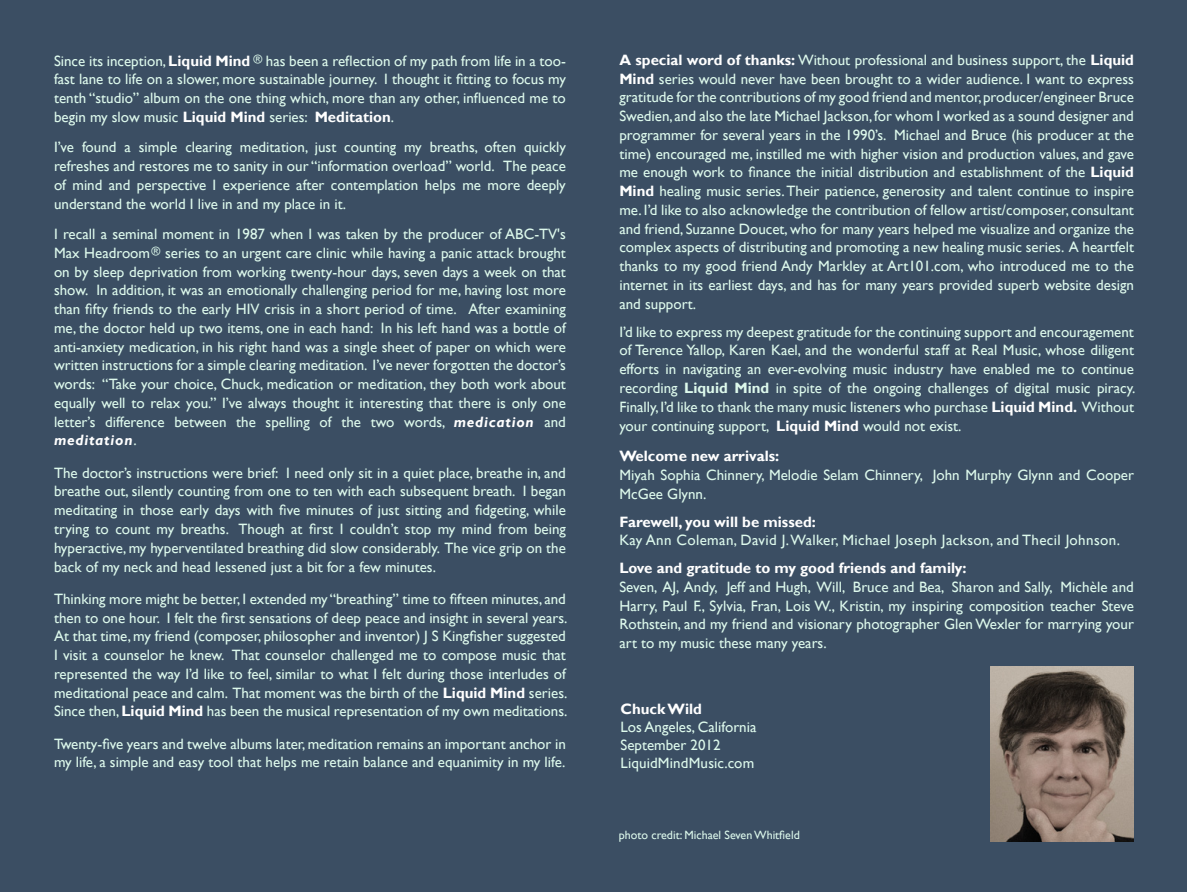
<style>
.page{position:relative;width:1188px;height:893px;background:#fff}
.page>*{position:absolute;margin:0;border:0;box-sizing:border-box;transform-origin:0 0}
.t1{font:15px/18.8px "Gill Sans";color:#ddf9ec;text-align:justify}
.t2{font:700 15px "Gill Sans";color:#fff}
.t3{font:15px "Gill Sans";letter-spacing:.025em;color:#ddf9ec}
.t4{font:12px "Gill Sans";color:#ddf9ec}
.s1{font-weight:700;color:#fff}
.s2{font-weight:700;font-style:italic;color:#fff}
.s3{font-weight:700}
</style>
<div class="page">
<div style="left:1px;top:1px;width:1186px;height:891px;background:#3b4e63"></div>
<img style="left:991px;top:666px;width:143px;height:175px">
<p class="t1" style="left:54px;top:51px;width:513px">Since its inception, <span class="s1">Liquid Mind</span> <sup>®</sup> has been a reflection of my path from life in a too&shy;fast lane to life on a slower, more sustainable journey. I thought it fitting to focus my tenth “studio” album on the one thing which, more than any other, influenced me to begin my slow music <span class="s1">Liquid Mind</span> series: <span class="s1">Meditation</span>.</p>
<p class="t1" style="left:54px;top:138px;width:513px">I’ve found a simple clearing meditation, just counting my breaths, often quickly refreshes and restores me to sanity in our “information overload” world. The peace of mind and perspective I experience after contemplation helps me more deeply understand the world I live in and my place in it.</p>
<p class="t1" style="left:54px;top:225px;width:513px">I recall a seminal moment in 1987 when I was taken by the producer of ABC-TV's Max Headroom<sup>®</sup> series to an urgent care clinic while having a panic attack brought on by sleep deprivation from working twenty-hour days, seven days a week on that show. In addition, it was an emotionally challenging period for me, having lost more than fifty friends to the early HIV crisis in a short period of time. After examining me, the doctor held up two items, one in each hand: In his left hand was a bottle of anti-anxiety medication, in his right hand was a single sheet of paper on which were written instructions for a simple clearing meditation. I’ve never forgotten the doctor’s words: “Take your choice, Chuck, medication or meditation, they both work about equally well to relax you.” I’ve always thought it interesting that there is only one letter’s difference between the spelling of the two words, <span class="s2">medication</span> and <span class="s2">meditation</span>.</p>
<p class="t1" style="left:54px;top:463px;width:513px">The doctor’s instructions were brief: I need only sit in a quiet place, breathe in, and breathe out, silently counting from one to ten with each subsequent breath. I began meditating in those early days with five minutes of just sitting and fidgeting, while trying to count my breaths. Though at first I couldn’t stop my mind from being hyperactive, my hyperventilated breathing did slow considerably. The vice grip on the back of my neck and head lessened just a bit for a few minutes.</p>
<p class="t1" style="left:54px;top:589px;width:515px">Thinking more might be better, I extended my “breathing” time to fifteen minutes, and then to one hour. I felt the first sensations of deep peace and insight in several years.<br>At that time, my friend (composer, philosopher and inventor) J S Kingfisher suggested I visit a counselor he knew. That counselor challenged me to compose music that represented the way I’d like to feel, similar to what I felt during those interludes of meditational peace and calm. That moment was the birth of the <span class="s1">Liquid Mind</span> series.<br>Since then, <span class="s1">Liquid Mind</span> has been the musical representation of my own meditations.</p>
<p class="t1" style="left:54px;top:734px;width:513px">Twenty-five years and twelve albums later, meditation remains an important anchor in my life, a simple and easy tool that helps me retain balance and equanimity in my life.</p>
<p class="t1" style="left:619px;top:51px;width:516px"><span class="s1">A special word of thanks:</span> Without professional and business support, the <span class="s1">Liquid Mind</span> series would never have been brought to a wider audience. I want to express gratitude for the contributions of my good friend and mentor, producer/engineer Bruce Swedien, and also the late Michael Jackson, for whom I worked as a sound designer and programmer for several years in the 1990’s. Michael and Bruce (his producer at the time) encouraged me, instilled me with higher vision and production values, and gave me enough work to finance the initial distribution and establishment of the <span class="s1">Liquid Mind</span> healing music series. Their patience, generosity and talent continue to inspire me. I’d like to also acknowledge the contribution of fellow artist/composer, consultant and friend, Suzanne Doucet, who for many years helped me visualize and organize the complex aspects of distributing and promoting a new healing music series. A heartfelt thanks to my good friend Andy Markley at Art101.com, who introduced me to the internet in its earliest days, and has for many years provided superb website design and support.</p>
<p class="t1" style="left:619px;top:322px;width:518px">I’d like to express my deepest gratitude for the continuing support and encouragement of Terence Yallop, Karen Kael, and the wonderful staff at Real Music, whose diligent efforts in navigating an ever-evolving music industry have enabled me to continue recording <span class="s3">Liquid Mind</span> in spite of the ongoing challenges of digital music piracy.<br>Finally, I’d like to thank the many music listeners who purchase <span class="s1">Liquid Mind.</span> Without your continuing support, <span class="s1">Liquid Mind</span> would not exist.</p>
<p class="t2" style="left:619px;top:447px;width:161px">Welcome new arrivals:</p>
<p class="t1" style="left:619px;top:466px;width:516px">Miyah Sophia Chinnery, Melodie Selam Chinnery, John Murphy Glynn and Cooper<br>McGee Glynn.</p>
<p class="t2" style="left:619px;top:512px;width:198px">Farewell, you will be missed:</p>
<p class="t3" style="left:619px;top:531px;width:502px">Kay Ann Coleman, David J. Walker, Michael Joseph Jackson, and Thecil Johnson.</p>
<p class="t2" style="left:619px;top:559px;width:349px">Love and gratitude to my good friends and family:</p>
<p class="t1" style="left:619px;top:577px;width:516px">Seven, AJ, Andy, Jeff and Hugh, Will, Bruce and Bea, Sharon and Sally, Michèle and Harry, Paul F., Sylvia, Fran, Lois W., Kristin, my inspiring composition teacher Steve Rothstein, and my friend and visionary photographer Glen Wexler for marrying your art to my music these many years.</p>
<p class="t2" style="left:621px;top:699px;width:83px">Chuck Wild</p>
<p class="t1" style="left:621px;top:718px;width:137px;line-height:18px;text-align:left">Los Angeles, California<br>September 2012<br>LiquidMindMusic.com</p>
<p class="t4" style="left:619px;top:828px;width:182px">photo credit: Michael Seven Whitfield</p>
</div>
